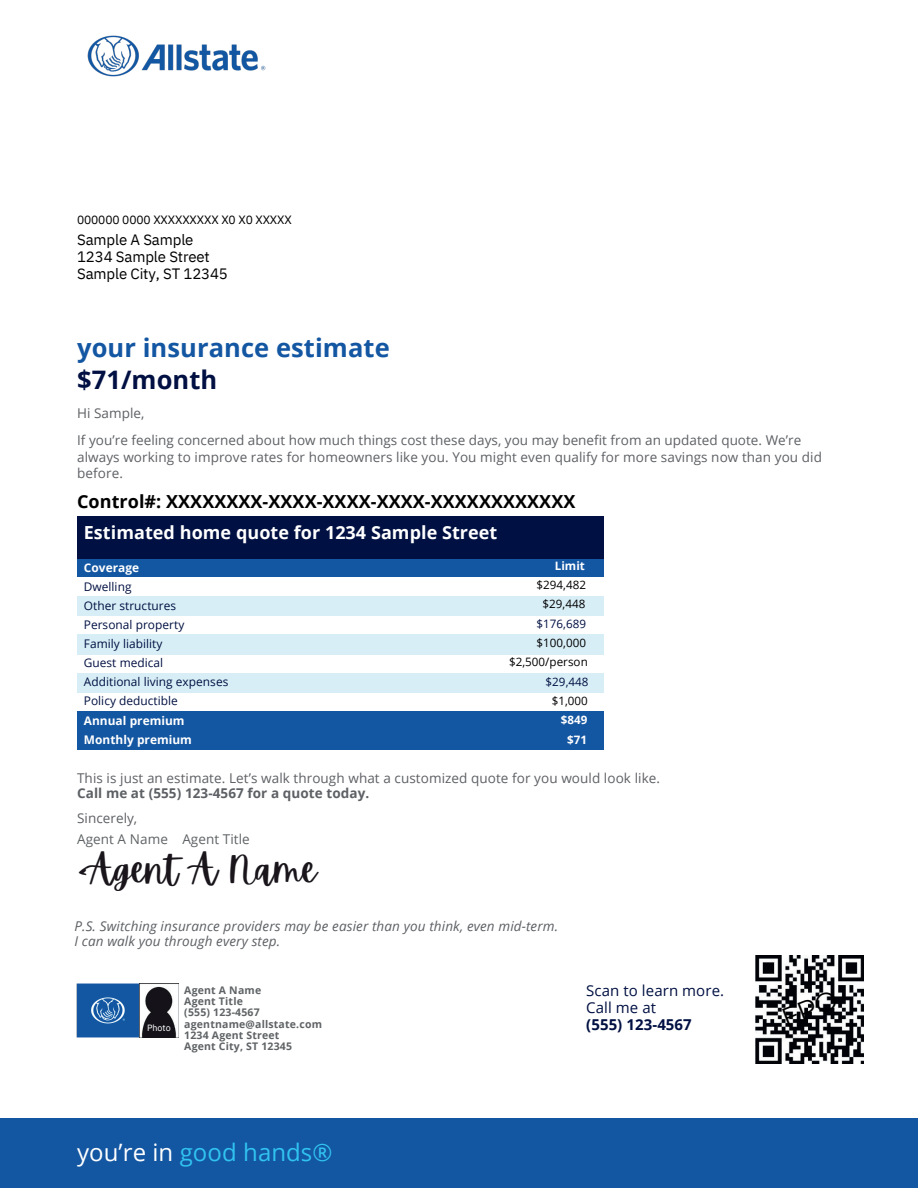
<style>
.page{position:relative;width:918px;height:1188px;background:#fff}
.page>*{position:absolute;margin:0;border:0;box-sizing:border-box;transform-origin:0 0}
.t1{font:37.5px "Apricots";color:#19151b}
.t2{font:700 25.5px "Open Sans";letter-spacing:.005em;color:#1356a2}
.t3{font:700 25.5px "Open Sans";letter-spacing:.005em;color:#001042}
.t4{font:24px "Open Sans";letter-spacing:.005em;color:#31c3f0}
.t5{font:700 18px "Open Sans";letter-spacing:.005em;color:#000}
.t6{font:700 18px "Open Sans";letter-spacing:.005em;color:#fff}
.t7{font:15px/16.8px "IBM Plex Sans";letter-spacing:-.01em;color:#000}
.t8{font:15px/16.8px "Open Sans";letter-spacing:.005em;color:#001042}
.t9{font:700 15px "Open Sans";letter-spacing:.005em;color:#001042}
.t10{font:13.5px/26.8px "Open Sans";letter-spacing:.005em;color:#5d6064}
.t11{font:italic 13.5px/15.8px "Open Sans";letter-spacing:.01em;color:#5d6064}
.t12{font:700 13.5px "Open Sans";letter-spacing:.005em;color:#5d6064}
.t13{font:13.5px "Open Sans";letter-spacing:.005em;color:#5f6365}
.t14{font:12px "IBM Plex Sans";letter-spacing:-.01em;color:#000}
.t15{font:11.85px/19px "Open Sans";letter-spacing:.005em;color:#001042}
.t16{font:700 11.85px/19px "Open Sans";letter-spacing:.005em;color:#fff}
.t17{font:11.55px/19.4px "Open Sans";letter-spacing:.005em;color:#000;text-align:center}
.t18{font:11.55px "Open Sans";letter-spacing:.005em;color:#001042}
.t19{font:700 11.55px/19.4px "Open Sans";letter-spacing:.005em;color:#fff;text-align:center}
.t20{font:700 10.5px/11.4px "Open Sans";letter-spacing:.015em;color:#5f6365}
.t21{font:9px "IBM Plex Sans";letter-spacing:-.01em;color:#fff}
.s1{color:#fff}
</style>
<div class="page">
<img style="left:76px;top:983px;width:71px;height:55px">
<div style="left:0;top:1119px;width:918px;height:69px;background:#1356a2"></div>
<img style="left:87px;top:35px;width:179px;height:42px">
<img style="left:139px;top:984px;width:40px;height:54px">
<div style="left:77px;top:558px;width:526px;height:20px;background:#1356a2"></div>
<div style="left:77px;top:597px;width:526px;height:19px;background:#d8eef6"></div>
<div style="left:77px;top:673px;width:526px;height:19px;background:#d8eef6"></div>
<div style="left:77px;top:635px;width:526px;height:19px;background:#d8eef6"></div>
<div style="left:77px;top:516px;width:526px;height:43px;background:#001042"></div>
<div style="left:77px;top:712px;width:526px;height:19px;background:#1356a2"></div>
<div style="left:77px;top:731px;width:526px;height:19px;background:#1356a2"></div>
<img style="left:756px;top:956px;width:108px;height:108px">
<svg style="left:782px;top:990px;width:57px;height:37px"></svg>
<p class="t14" style="left:77px;top:211px;width:216px">000000 0000 XXXXXXXXX X0 X0 XXXXX</p>
<p class="t7" style="left:77px;top:230px;width:152px">Sample A Sample<br>1234 Sample Street<br>Sample City, ST 12345</p>
<h2 class="t2" style="left:77px;top:330px;width:314px">your insurance estimate</h2>
<h2 class="t3" style="left:77px;top:362px;width:142px">$71/month</h2>
<p class="t10" style="left:77px;top:399px;width:726px">Hi Sample,<br>If you’re feeling concerned about how much things cost these days, you may benefit from an updated quote. We’re</p>
<p class="t10" style="left:77px;top:448px;width:746px;line-height:16.2px">always working to improve rates for homeowners like you. You might even qualify for more savings now than you did before.</p>
<h3 class="t5" style="left:77px;top:488px;width:500px">Control#: XXXXXXXX-XXXX-XXXX-XXXX-XXXXXXXXXXXX</h3>
<h3 class="t6" style="left:84px;top:520px;width:415px">Estimated home quote for 1234 Sample Street</h3>
<p class="t16" style="left:84px;top:558px;width:57px">Coverage</p>
<p class="t15" style="left:84px;top:577px;width:146px">Dwelling<br>Other structures<br>Personal property<br>Family liability<br>Guest medical<br>Additional living expenses<br>Policy deductible</p>
<p class="t16" style="left:84px;top:710px;width:110px">Annual premium<br>Monthly premium</p>
<p class="t19" style="left:555px;top:555px;width:32px">Limit</p>
<p class="t17" style="left:536px;top:575px;width:51px">$294,482 $29,448</p>
<p class="t18" style="left:536px;top:616px;width:51px">$176,689</p>
<p class="t17" style="left:509px;top:633px;width:80px;text-align:right">$100,000 $2,500/person</p>
<p class="t18" style="left:546px;top:674px;width:44px">$29,448</p>
<p class="t17" style="left:552px;top:691px;width:38px">$1,000</p>
<p class="t19" style="left:561px;top:710px;width:28px">$849 $71</p>
<p class="t10" style="left:77px;top:764px;width:585px">This is just an estimate. Let’s walk through what a customized quote for you would look like.</p>
<p class="t12" style="left:77px;top:784px;width:294px">Call me at (555) 123-4567 for a quote today.</p>
<p class="t10" style="left:77px;top:804px;width:62px">Sincerely,</p>
<p class="t13" style="left:77px;top:830px;width:174px">Agent A Name Agent Title</p>
<h1 class="t1" style="left:77px;top:845px;width:241px">&lt;Agent A Name</h1>
<p class="t11" style="left:74px;top:918px;width:485px">P.S. Switching insurance providers may be easier than you think, even mid-term.<br>I can walk you through every step.</p>
<p class="t21" style="left:147px;top:1021px;width:25px">Photo</p>
<p class="t20" style="left:184px;top:984px;width:139px">Agent A Name<br>Agent Title<br>(555) 123-4567 agentname@allstate.com<br>1234 Agent Street<br>Agent City, ST 12345</p>
<p class="t8" style="left:586px;top:982px;width:139px">Scan to learn more.<br>Call me at</p>
<p class="t9" style="left:586px;top:1014px;width:107px">(555) 123-4567</p>
<h3 class="t4" style="left:77px;top:1136px;width:257px"><span class="s1">you’re in</span> good hands®</h3>
</div>
